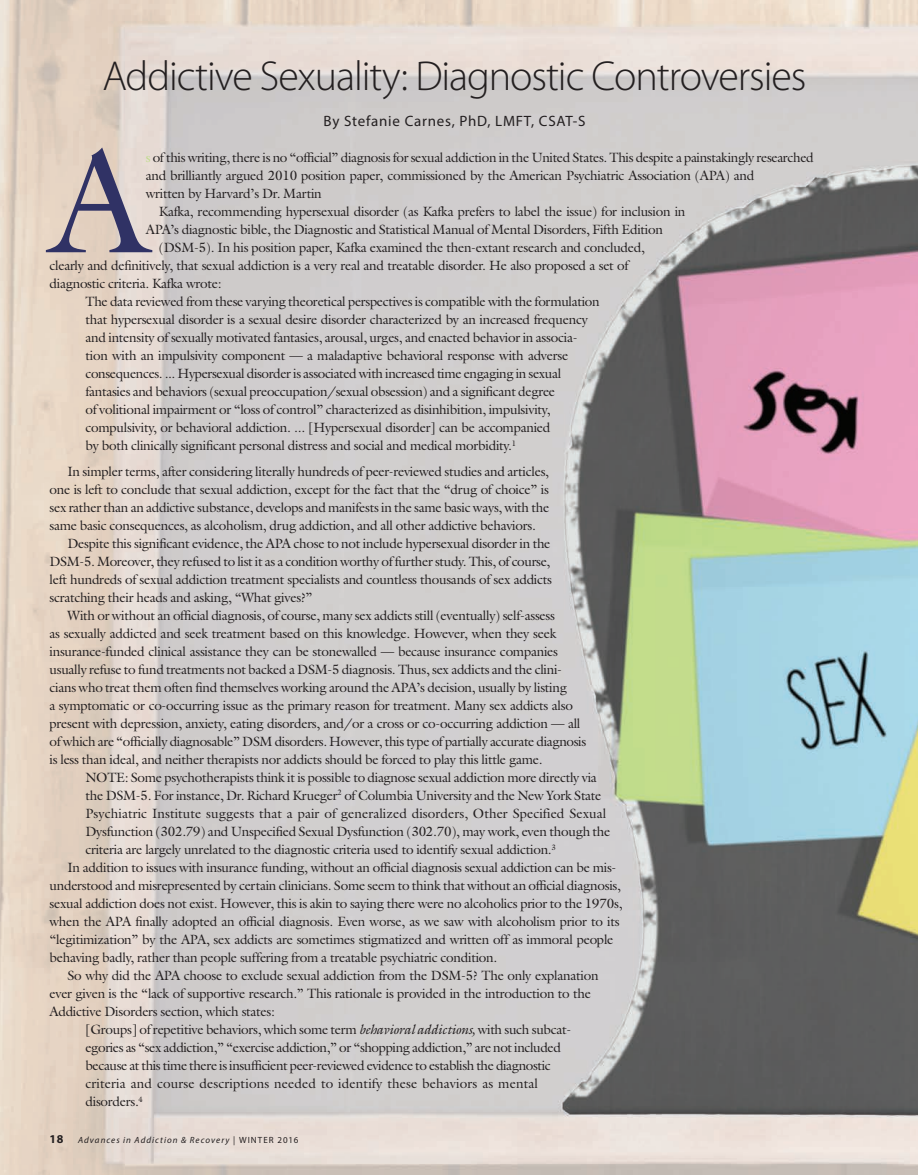
<style>
.page{position:relative;width:918px;height:1175px;background:#fff}
.page>*{position:absolute;margin:0;border:0;box-sizing:border-box;transform-origin:0 0}
.t1{font:145.8px "Galliard";color:#303265}
.t2{font:300 42px "Myriad Pro";letter-spacing:-.025em;color:#231f20}
.t3{font:15px "Myriad Pro";letter-spacing:.05em;color:#231f20}
.t4{font:13.5px "Galliard";letter-spacing:-.02em;color:#231f20}
.t5{font:13.5px "Galliard";letter-spacing:.005em;color:#231f20}
.t6{font:13.5px "Galliard";letter-spacing:.01em;color:#231f20}
.t7{font:italic 9px "Myriad Pro";letter-spacing:.115em;color:#231f20}
.s1{color:#c0dc8c}
.s2{font-style:italic}
.s3{font-weight:700;font-style:normal;font-size:12px}
.s4{font-style:normal}
</style>
<div class="page">
<img style="left:0;top:0;width:918px;height:1174px">
<h2 class="t2" style="left:103px;top:51px;width:705px">Addictive Sexuality: Diagnostic Controversies</h2>
<p class="t3" style="left:323px;top:112px;width:264px">By Stefanie Carnes, PhD, LMFT, CSAT-S</p>
<h1 class="t1" style="left:50px;top:111px;width:101px">A</h1>
<p class="t4" style="left:146px;top:149px;width:670px"><span class="s1">s</span> of this writing, there is no “official” diagnosis for sexual addiction in the United States. This despite a painstakingly researched</p>
<p class="t4" style="left:146px;top:167px;width:610px">and brilliantly argued 2010 position paper, commissioned by the American Psychiatric Association (APA) and</p>
<p class="t4" style="left:146px;top:185px;width:178px">written by Harvard’s Dr. Martin</p>
<p class="t4" style="left:159px;top:203px;width:528px">Kafka, recommending hypersexual disorder (as Kafka prefers to label the issue) for inclusion in</p>
<p class="t4" style="left:146px;top:221px;width:519px">APA’s diagnostic bible, the Diagnostic and Statistical Manual of Mental Disorders, Fifth Edition</p>
<p class="t4" style="left:159px;top:239px;width:487px">(DSM-5). In his position paper, Kafka examined the then-extant research and concluded,</p>
<p class="t4" style="left:49px;top:257px;width:581px">clearly and definitively, that sexual addiction is a very real and treatable disorder. He also proposed a set of</p>
<p class="t4" style="left:49px;top:275px;width:174px">diagnostic criteria. Kafka wrote:</p>
<p class="t4" style="left:85px;top:293px;width:516px">The data reviewed from these varying theoretical perspectives is compatible with the formulation</p>
<p class="t4" style="left:85px;top:311px;width:504px">that hypersexual disorder is a sexual desire disorder characterized by an increased frequency</p>
<p class="t4" style="left:85px;top:329px;width:494px">and intensity of sexually motivated fantasies, arousal, urges, and enacted behavior in associa-</p>
<p class="t4" style="left:85px;top:347px;width:484px">tion with an impulsivity component — a maladaptive behavioral response with adverse</p>
<p class="t4" style="left:85px;top:365px;width:477px">consequences. ... Hypersexual disorder is associated with increased time engaging in sexual</p>
<p class="t4" style="left:85px;top:383px;width:471px">fantasies and behaviors (sexual preoccupation/sexual obsession) and a significant degree</p>
<p class="t4" style="left:85px;top:401px;width:467px">of volitional impairment or “loss of control” characterized as disinhibition, impulsivity,</p>
<p class="t4" style="left:85px;top:419px;width:466px">compulsivity, or behavioral addiction. ... [Hypersexual disorder] can be accompanied</p>
<p class="t4" style="left:85px;top:437px;width:432px">by both clinically significant personal distress and social and medical morbidity.<sup>1</sup></p>
<p class="t4" style="left:68px;top:463px;width:483px">In simpler terms, after considering literally hundreds of peer-reviewed studies and articles,</p>
<p class="t4" style="left:50px;top:481px;width:501px">one is left to conclude that sexual addiction, except for the fact that the “drug of choice” is</p>
<p class="t4" style="left:50px;top:499px;width:501px">sex rather than an addictive substance, develops and manifests in the same basic ways, with the</p>
<p class="t4" style="left:50px;top:517px;width:488px">same basic consequences, as alcoholism, drug addiction, and all other addictive behaviors.</p>
<p class="t4" style="left:68px;top:535px;width:485px">Despite this significant evidence, the APA chose to not include hypersexual disorder in the</p>
<p class="t4" style="left:50px;top:553px;width:502px">DSM-5. Moreover, they refused to list it as a condition worthy of further study. This, of course,</p>
<p class="t4" style="left:50px;top:571px;width:504px">left hundreds of sexual addiction treatment specialists and countless thousands of sex addicts</p>
<p class="t4" style="left:50px;top:589px;width:265px">scratching their heads and asking, “What gives?”</p>
<p class="t4" style="left:68px;top:607px;width:489px">With or without an official diagnosis, of course, many sex addicts still (eventually) self-assess</p>
<p class="t4" style="left:50px;top:625px;width:508px">as sexually addicted and seek treatment based on this knowledge. However, when they seek</p>
<p class="t4" style="left:50px;top:643px;width:510px">insurance-funded clinical assistance they can be stonewalled — because insurance companies</p>
<p class="t4" style="left:50px;top:661px;width:514px">usually refuse to fund treatments not backed a DSM-5 diagnosis. Thus, sex addicts and the clini-</p>
<p class="t4" style="left:50px;top:679px;width:519px">cians who treat them often find themselves working around the APA’s decision, usually by listing</p>
<p class="t4" style="left:50px;top:697px;width:525px">a symptomatic or co-occurring issue as the primary reason for treatment. Many sex addicts also</p>
<p class="t4" style="left:50px;top:715px;width:532px">present with depression, anxiety, eating disorders, and/or a cross or co-occurring addiction — all</p>
<p class="t4" style="left:50px;top:733px;width:538px">of which are “officially diagnosable” DSM disorders. However, this type of partially accurate diagnosis</p>
<p class="t4" style="left:50px;top:751px;width:495px">is less than ideal, and neither therapists nor addicts should be forced to play this little game.</p>
<p class="t4" style="left:86px;top:769px;width:513px">NOTE: Some psychotherapists think it is possible to diagnose sexual addiction more directly via</p>
<p class="t4" style="left:86px;top:787px;width:518px">the DSM-5. For instance, Dr. Richard Krueger<sup>2</sup> of Columbia University and the New York State</p>
<p class="t5" style="left:85px;top:805px;width:522px">Psychiatric Institute suggests that a pair of generalized disorders, Other Specified Sexual</p>
<p class="t4" style="left:85px;top:823px;width:526px">Dysfunction (302.79) and Unspecified Sexual Dysfunction (302.70), may work, even though the</p>
<p class="t4" style="left:85px;top:841px;width:472px">criteria are largely unrelated to the diagnostic criteria used to identify sexual addiction.<sup>3</sup></p>
<p class="t4" style="left:68px;top:859px;width:550px">In addition to issues with insurance funding, without an official diagnosis sexual addiction can be mis-</p>
<p class="t4" style="left:50px;top:877px;width:573px">understood and misrepresented by certain clinicians. Some seem to think that without an official diagnosis,</p>
<p class="t4" style="left:50px;top:895px;width:574px">sexual addiction does not exist. However, this is akin to saying there were no alcoholics prior to the 1970s,</p>
<p class="t4" style="left:50px;top:913px;width:572px">when the APA finally adopted an official diagnosis. Even worse, as we saw with alcoholism prior to its</p>
<p class="t4" style="left:50px;top:931px;width:565px">“legitimization” by the APA, sex addicts are sometimes stigmatized and written off as immoral people</p>
<p class="t4" style="left:50px;top:949px;width:449px">behaving badly, rather than people suffering from a treatable psychiatric condition.</p>
<p class="t4" style="left:67px;top:967px;width:533px">So why did the APA choose to exclude sexual addiction from the DSM-5? The only explanation</p>
<p class="t4" style="left:50px;top:985px;width:543px">ever given is the “lack of supportive research.” This rationale is provided in the introduction to the</p>
<p class="t4" style="left:50px;top:1003px;width:227px">Addictive Disorders section, which states:</p>
<p class="t4" style="left:86px;top:1021px;width:487px">[Groups] of repetitive behaviors, which some term <span class="s2">behavioral addictions,</span> with such subcat-</p>
<p class="t4" style="left:86px;top:1039px;width:477px">egories as “sex addiction,” “exercise addiction,” or “shopping addiction,” are not included</p>
<p class="t4" style="left:86px;top:1057px;width:467px">because at this time there is insufficient peer-reviewed evidence to establish the diagnostic</p>
<p class="t6" style="left:86px;top:1075px;width:454px">criteria and course descriptions needed to identify these behaviors as mental</p>
<p class="t4" style="left:86px;top:1093px;width:59px">disorders.<sup>4</sup></p>
<p class="t7" style="left:50px;top:1134px;width:250px"><span class="s3">18</span> Advances in Addiction &amp; Recovery <span class="s4">| WINTER 2016</span></p>
</div>
